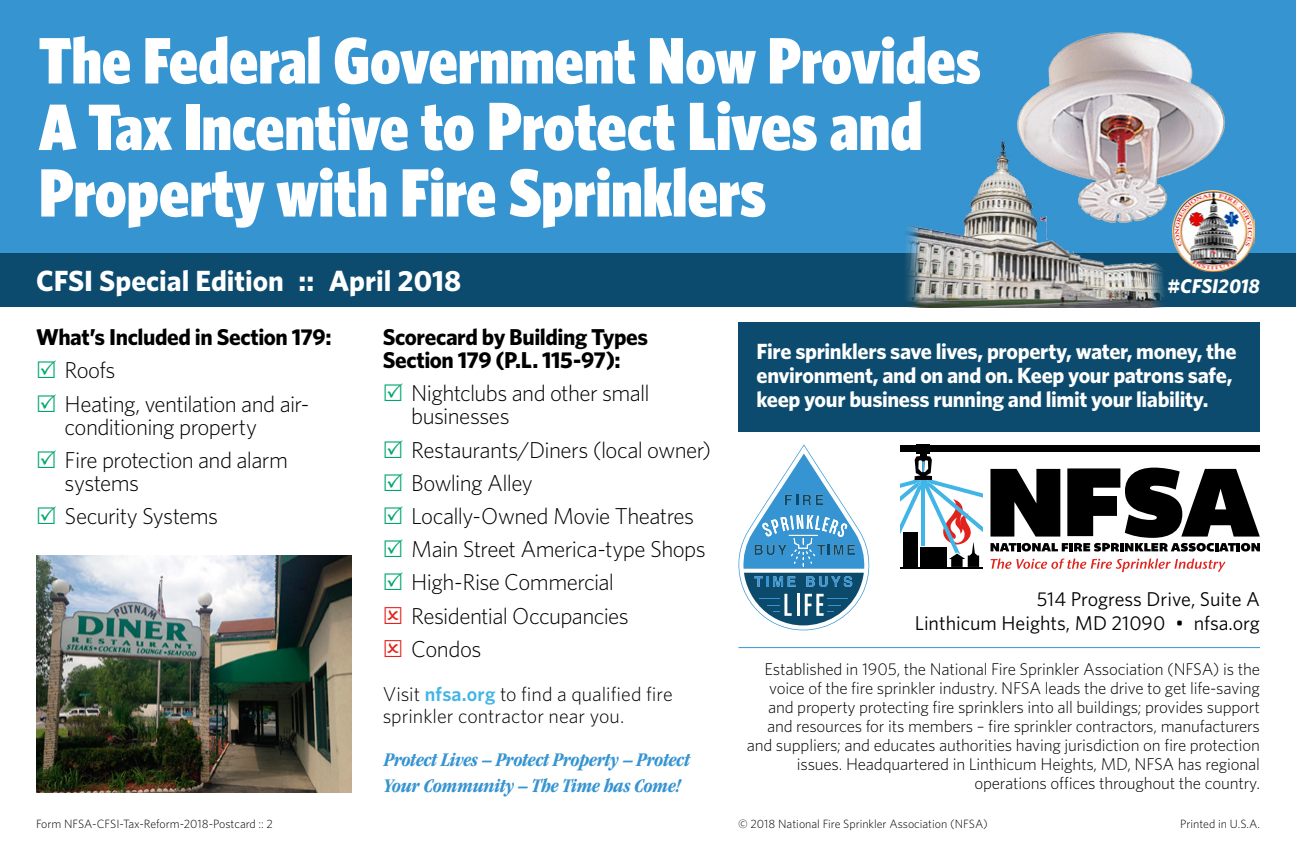
<style>
.page{position:relative;width:1296px;height:864px;background:#fff}
.page>*{position:absolute;margin:0;border:0;box-sizing:border-box;transform-origin:0 0}
.t1{font:900 68.4px/66.6px "Whitney Condensed";color:#fff}
.t2{font:900 65.8px "Whitney Condensed";color:#fff}
.t3{font:700 29.2px "Whitney";color:#fff}
.t4{font:300 23px/33.2px "Whitney";letter-spacing:-.025em;color:#000}
.t5{font:700 23px/23px "Whitney";letter-spacing:-.02em;color:#000}
.t6{font:700 22px/24px "Whitney";letter-spacing:-.015em;color:#fff}
.t7{font:italic 700 condensed 20px/26px "ITC Garamond Std";letter-spacing:-.015em;color:#3694d1}
.t8{font:300 20px/22px "Whitney";color:#000}
.t9{font:20px/24px "Whitney";color:#000;text-align:right}
.t10{font:italic 700 20px "Whitney";color:#fff}
.t11{font:300 17px/19px "Whitney";letter-spacing:-.01em;color:#000;text-align:right}
.t12{font:300 12px "Whitney";color:#000}
.s1{font-size:65.8px}
.s2{font-weight:600;color:#40b5e6}
</style>
<div class="page">
<hr style="left:738px;top:647px;width:522px;height:1px;background:#3694d1">
<hr style="left:900px;top:567px;width:83px;height:2px;background:#000">
<svg style="left:990px;top:468px;width:270px;height:84px"></svg>
<div style="left:900px;top:446px;width:360px;height:6px;background:#000"></div>
<div style="left:917px;top:444px;width:13px;height:10px;background:#000"></div>
<div style="left:920px;top:447px;width:6px;height:11px;background:#000"></div>
<svg style="left:900px;top:456px;width:83px;height:111px"></svg>
<svg style="left:991px;top:559px;width:235px;height:13px"></svg>
<svg style="left:738px;top:444px;width:131px;height:186px"></svg>
<div style="left:738px;top:322px;width:522px;height:110px;background:#0c4b6d"></div>
<div style="left:0;top:0;width:1296px;height:255px;background:#3694d1"></div>
<div style="left:0;top:253px;width:1296px;height:54px;background:#0c4b6d"></div>
<img style="left:1017px;top:32px;width:208px;height:200px">
<img style="left:1173px;top:190px;width:82px;height:82px">
<img style="left:906px;top:135px;width:262px;height:172px">
<img style="left:36px;top:556px;width:315px;height:236px">
<h2 class="t2" style="left:39px;top:22px;width:943px">The Federal Government Now Provides</h2>
<h1 class="t1" style="left:39px;top:92px;width:885px"><span class="s1">A Tax Incentive</span> to Protect Lives and<br>Property with Fire Sprinklers</h1>
<h3 class="t3" style="left:36px;top:263px;width:427px">CFSI Special Edition :: April 2018</h3>
<p class="t10" style="left:1168px;top:274px;width:94px">#CFSI2018</p>
<h3 class="t5" style="left:36px;top:325px;width:297px">What’s Included in Section 179:</h3>
<h3 class="t4" style="left:65px;top:353px;width:246px">Roofs<br>Heating, ventilation and air-</h3>
<h3 class="t4" style="left:65px;top:409px;width:225px">conditioning property<br>Fire protection and alarm</h3>
<h3 class="t4" style="left:65px;top:465px;width:155px">systems<br>Security Systems</h3>
<h3 class="t5" style="left:383px;top:325px;width:267px">Scorecard by Building Types<br>Section 179 (P.L. 115-97):</h3>
<h3 class="t4" style="left:411px;top:381px;width:240px;line-height:23px">Nightclubs and other small businesses</h3>
<h3 class="t4" style="left:411px;top:432px;width:302px">Restaurants/Diners (local owner)<br>Bowling Alley<br>Locally-Owned Movie Theatres<br>Main Street America-type Shops<br>High-Rise Commercial<br>Residential Occupancies<br>Condos</h3>
<p class="t8" style="left:383px;top:683px;width:291px">Visit <span class="s2">nfsa.org</span> to find a qualified fire sprinkler contractor near you.</p>
<p class="t7" style="left:384px;top:747px;width:308px">Protect Lives – Protect Property – Protect<br>Your Community – The Time has Come!</p>
<p class="t6" style="left:756px;top:339px;width:482px">Fire sprinklers save lives, property, water, money, the environment, and on and on. Keep your patrons safe, keep your business running and limit your liability.</p>
<p class="t9" style="left:915px;top:587px;width:347px">514 Progress Drive, Suite A<br>Linthicum Heights, MD 21090 • nfsa.org</p>
<p class="t11" style="left:747px;top:659px;width:515px">Established in 1905, the National Fire Sprinkler Association (NFSA) is the voice of the fire sprinkler industry. NFSA leads the drive to get life-saving and property protecting fire sprinklers into all buildings; provides support and resources for its members – fire sprinkler contractors, manufacturers and suppliers; and educates authorities having jurisdiction on fire protection issues. Headquartered in Linthicum Heights, MD, NFSA has regional operations offices throughout the country.</p>
<p class="t12" style="left:36px;top:816px;width:239px">Form NFSA-CFSI-Tax-Reform-2018-Postcard :: 2</p>
<p class="t12" style="left:738px;top:816px;width:251px">© 2018 National Fire Sprinkler Association (NFSA)</p>
<p class="t12" style="left:1180px;top:816px;width:81px">Printed in U.S.A.</p>
</div>
